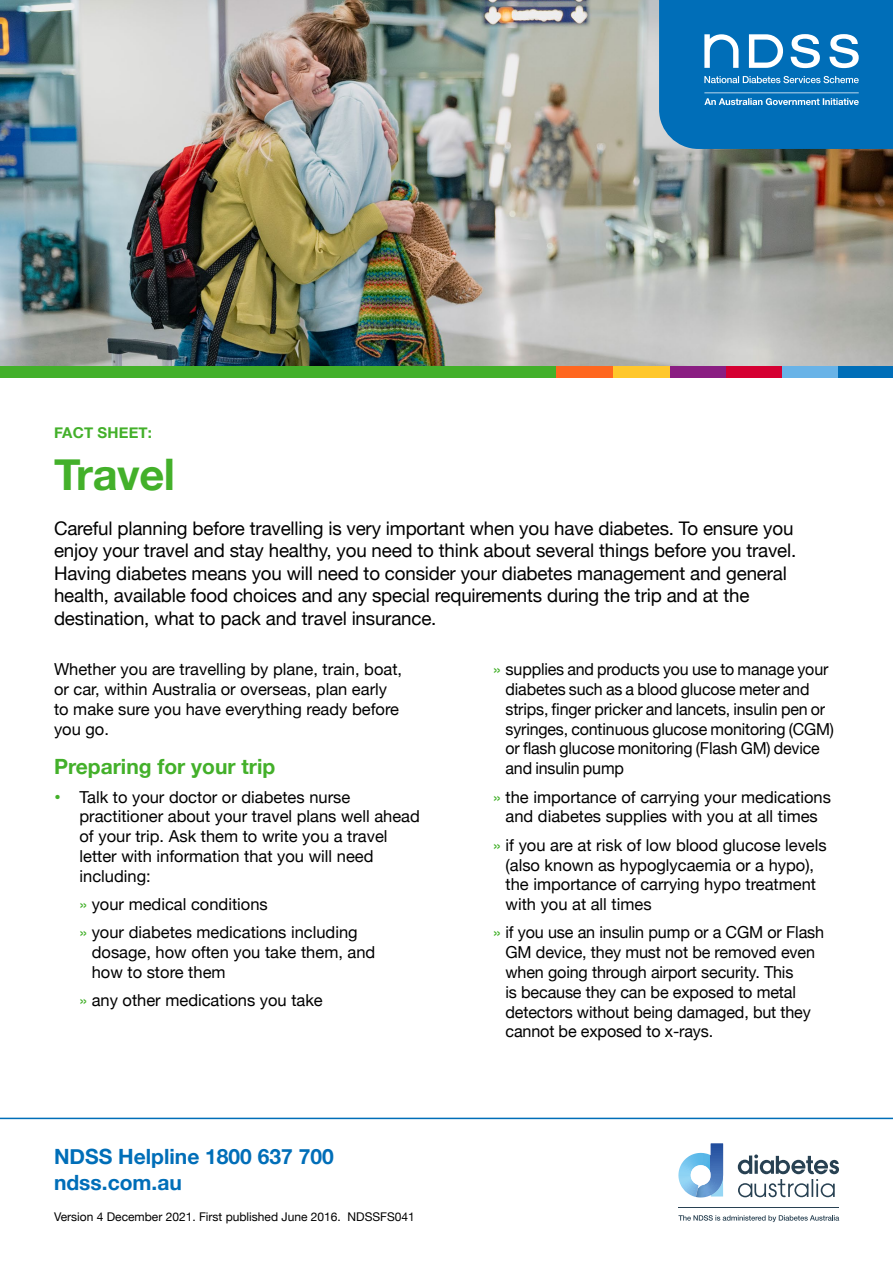
<style>
.page{position:relative;width:893px;height:1263px;background:#fff}
.page>*{position:absolute;margin:0;border:0;box-sizing:border-box;transform-origin:0 0}
.Heading{font:700 43.5px "Helvetica Neue";letter-spacing:-.01em;color:#43b02a}
.Help_line_front_page{font:700 21px "Helvetica Neue";color:#006eb8}
.subhead{font:700 21px "Helvetica Neue";color:#43b02a}
.Body{font:18.75px/22.5px "Helvetica Neue";letter-spacing:-.01em;color:#000}
.sub_bullet{font:16.5px/19.8px "Helvetica Neue";letter-spacing:-.01em;color:#000}
.Bullets__green{font:16.5px/19.8px "Helvetica Neue";color:#000}
.Body-2{font:16.5px/19.8px "Helvetica Neue";color:#000}
.Fact_sheet_text{font:700 15px "Helvetica Neue";letter-spacing:.01em;color:#43b02a}
.t1{font:12px "Helvetica Neue";color:#000}
.s1{font-family:"Helvetica";font-weight:700;font-size:19.5px;color:#43b02a}
.s2{color:#43b02a}
</style>
<div class="page">
<svg style="left:678px;top:1143px;width:45px;height:54px"></svg>
<svg style="left:738px;top:1154px;width:101px;height:43px"></svg>
<svg style="left:678px;top:1215px;width:161px;height:7px"></svg>
<hr style="left:678px;top:1207px;width:161px;height:1px;background:#284152">
<hr style="left:0;top:1118px;width:893px;height:1px;background:#006eb8">
<img style="left:0;top:0;width:893px;height:366px">
<svg style="left:659px;top:0;width:234px;height:149px;background:#177bbe"></svg>
<div style="left:0;top:366px;width:560px;height:12px;background:#43b02a"></div>
<div style="left:556px;top:366px;width:57px;height:12px;background:#ff671f"></div>
<div style="left:670px;top:366px;width:56px;height:12px;background:#8a1e82"></div>
<div style="left:613px;top:366px;width:57px;height:12px;background:#ffc72c"></div>
<div style="left:726px;top:366px;width:57px;height:12px;background:#d50032"></div>
<div style="left:782px;top:366px;width:57px;height:12px;background:#69b3e7"></div>
<div style="left:838px;top:366px;width:55px;height:12px;background:#006eb8"></div>
<h4 class="Fact_sheet_text" style="left:54px;top:421px;width:99px">FACT SHEET:</h4>
<h1 class="Heading" style="left:54px;top:441px;width:123px">Travel</h1>
<p class="Body" style="left:54px;top:518px;width:744px">Careful planning before travelling is very important when you have diabetes. To ensure you enjoy your travel and stay healthy, you need to think about several things before you travel.<br>Having diabetes means you will need to consider your diabetes management and general health, available food choices and any special requirements during the trip and at the destination, what to pack and travel insurance.</p>
<p class="Body-2" style="left:54px;top:660px;width:350px">Whether you are travelling by plane, train, boat, or car, within Australia or overseas, plan early to make sure you have everything ready before you go.</p>
<h2 class="subhead" style="left:54px;top:750px;width:223px">Preparing for your trip</h2>
<p class="Bullets__green" style="left:80px;top:788px;width:342px;text-indent:-26px"><span class="s1">•</span> Talk to your doctor or diabetes nurse practitioner about your travel plans well ahead of your trip. Ask them to write you a travel letter with information that you will need including:</p>
<p class="sub_bullet" style="left:80px;top:895px;width:190px"><span class="s2">»</span> your medical conditions</p>
<p class="sub_bullet" style="left:92px;top:923px;width:285px;text-indent:-12px"><span class="s2">»</span> your diabetes medications including dosage, how often you take them, and how to store them</p>
<p class="sub_bullet" style="left:80px;top:991px;width:245px"><span class="s2">»</span> any other medications you take</p>
<h3 class="Help_line_front_page" style="left:54px;top:1140px;width:281px">NDSS Helpline 1800 637 700</h3>
<h3 class="Help_line_front_page" style="left:54px;top:1165px;width:129px">ndss.com.au</h3>
<p class="t1" style="left:54px;top:1207px;width:362px">Version 4 December 2021. First published June 2016. NDSSFS041</p>
<p class="sub_bullet" style="left:505px;top:660px;width:330px;text-indent:-12px"><span class="s2">»</span> supplies and products you use to manage your diabetes such as a blood glucose meter and strips, finger pricker and lancets, insulin pen or syringes, continuous glucose monitoring (CGM) or flash glucose monitoring (Flash GM) device and insulin pump</p>
<p class="sub_bullet" style="left:493px;top:788px;width:339px;text-align:center"><span class="s2">»</span> the importance of carrying your medications and diabetes supplies with you at all times</p>
<p class="sub_bullet" style="left:505px;top:836px;width:323px;text-indent:-12px"><span class="s2">»</span> if you are at risk of low blood glucose levels (also known as hypoglycaemia or a hypo), the importance of carrying hypo treatment with you at all times</p>
<p class="sub_bullet" style="left:505px;top:923px;width:320px;text-indent:-12px"><span class="s2">»</span> if you use an insulin pump or a CGM or Flash GM device, they must not be removed even when going through airport security. This<br>is because they can be exposed to metal detectors without being damaged, but they cannot be exposed to x-rays.</p>
</div>
